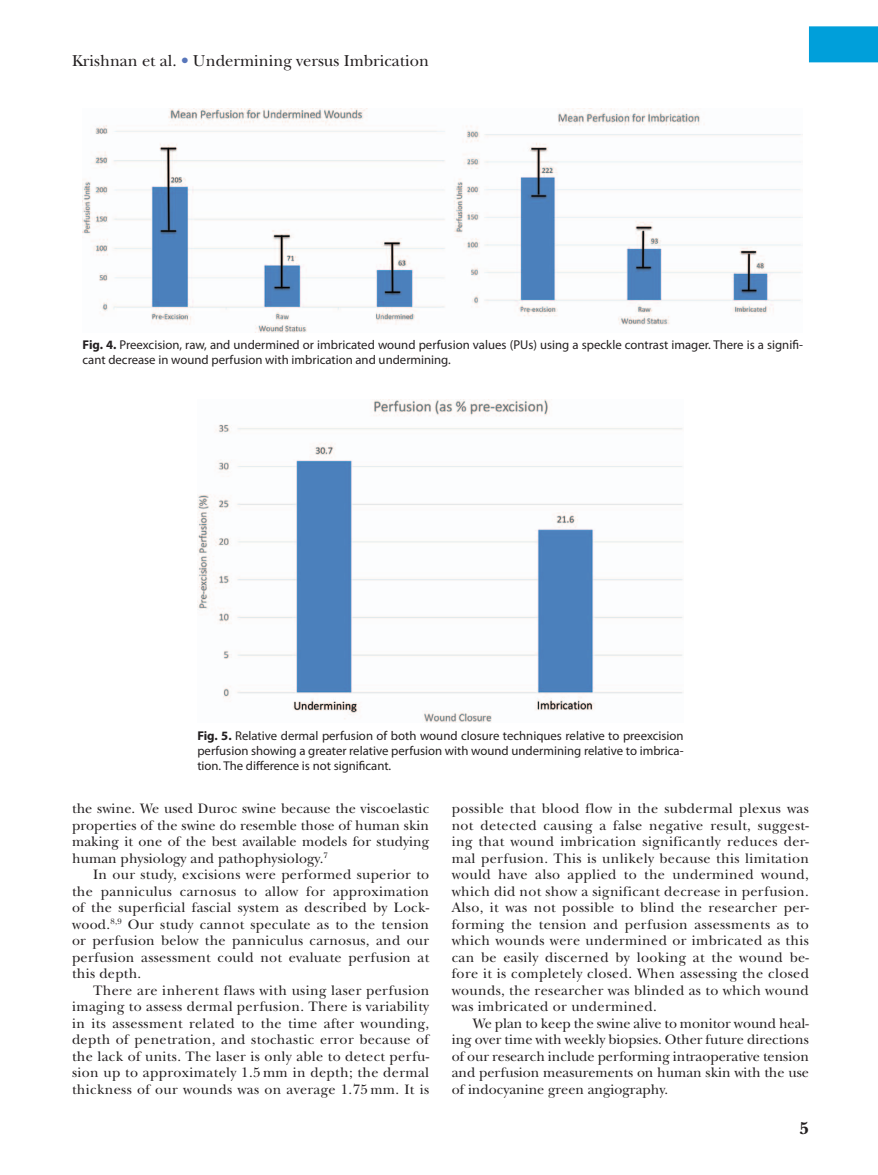
<style>
.page{position:relative;width:878px;height:1175px;background:#fff}
.page>*{position:absolute;margin:0;border:0;box-sizing:border-box;transform-origin:0 0}
.t1{font:700 18px "New Baskerville";color:#231f20}
.t2{font:16.5px "New Baskerville";color:#231f20}
.t3{font:14.25px/16.5px "New Baskerville";letter-spacing:.02em;color:#231f20;text-align:justify}
.t4{font:12.75px/15px "Myriad Pro";color:#231f20}
.s1{color:#5876ba}
.s2{font-weight:700}
</style>
<div class="page">
<div style="left:808px;top:26px;width:70px;height:36px;background:#009fda"></div>
<img style="left:82px;top:108px;width:720px;height:224px">
<img style="left:197px;top:399px;width:486px;height:323px">
<p class="t2" style="left:72px;top:51px;width:358px">Krishnan et al. <span class="s1">•</span> Undermining versus Imbrication</p>
<p class="t4" style="left:82px;top:337px;width:722px"><span class="s2">Fig. 4.</span> Preexcision, raw, and undermined or imbricated wound perfusion values (PUs) using a speckle contrast imager. There is a signifi&shy;cant decrease in wound perfusion with imbrication and undermining.</p>
<p class="t4" style="left:197px;top:727px;width:487px;text-align:justify"><span class="s2">Fig. 5.</span> Relative dermal perfusion of both wound closure techniques relative to preexcision perfusion showing a greater relative perfusion with wound undermining relative to imbrica&shy;tion. The difference is not significant.</p>
<p class="t3" style="left:72px;top:800px;width:359px">the swine. We used Duroc swine because the viscoelastic properties of the swine do resemble those of human skin making it one of the best available models for studying human physiology and pathophysiology.<sup>7</sup></p>
<p class="t3" style="left:72px;top:866px;width:359px;text-indent:21px">In our study, excisions were performed superior to the panniculus carnosus to allow for approximation of the superficial fascial system as described by Lock&shy;wood.<sup>8,9</sup> Our study cannot speculate as to the tension or perfusion below the panniculus carnosus, and our perfusion assessment could not evaluate perfusion at this depth.</p>
<p class="t3" style="left:72px;top:982px;width:359px;text-indent:21px">There are inherent flaws with using laser perfusion imaging to assess dermal perfusion. There is variability in its assessment related to the time after wounding, depth of penetration, and stochastic error because of the lack of units. The laser is only able to detect perfu&shy;sion up to approximately 1.5 mm in depth; the dermal thickness of our wounds was on average 1.75 mm. It is</p>
<p class="t3" style="left:451px;top:800px;width:359px">possible that blood flow in the subdermal plexus was not detected causing a false negative result, suggest&shy;ing that wound imbrication significantly reduces der&shy;mal perfusion. This is unlikely because this limitation would have also applied to the undermined wound, which did not show a significant decrease in perfusion.<br>Also, it was not possible to blind the researcher per&shy;forming the tension and perfusion assessments as to which wounds were undermined or imbricated as this can be easily discerned by looking at the wound be&shy;fore it is completely closed. When assessing the closed wounds, the researcher was blinded as to which wound was imbricated or undermined.</p>
<p class="t3" style="left:451px;top:1015px;width:359px;text-indent:21px">We plan to keep the swine alive to monitor wound heal&shy;ing over time with weekly biopsies. Other future directions of our research include performing intraoperative tension and perfusion measurements on human skin with the use of indocyanine green angiography.</p>
<p class="t1" style="left:799px;top:1118px;width:11px">5</p>
</div>
